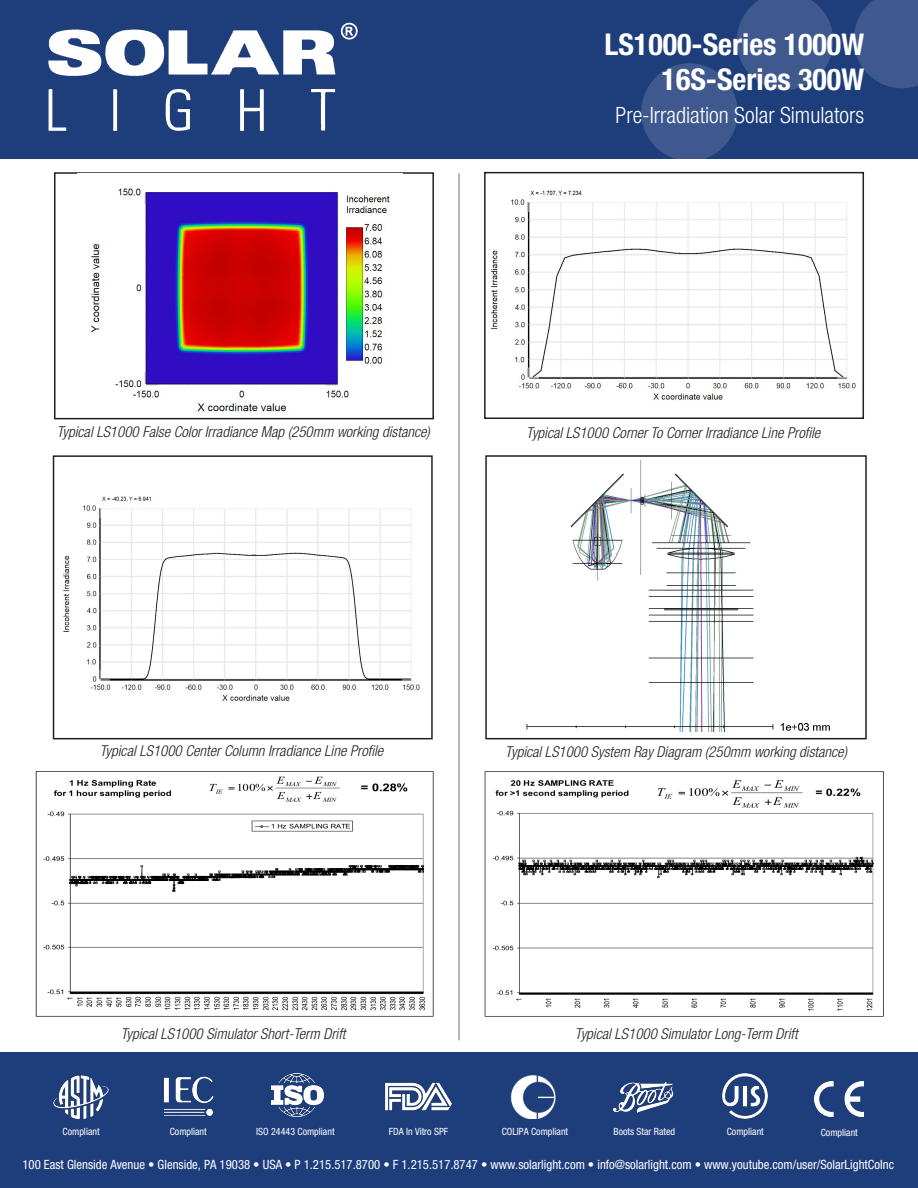
<style>
.page{position:relative;width:918px;height:1188px;background:#fff}
.page>*{position:absolute;margin:0;border:0;box-sizing:border-box;transform-origin:0 0}
.t1{font:700 condensed 30px "Helvetica Neue";color:#fff}
.t2{font:300 condensed 22.5px "Helvetica Neue";color:#fff}
.t3{font:italic 300 condensed 15px "Helvetica Neue";color:#231f20}
.t4{font:condensed 12.75px "Helvetica Neue";color:#fff}
.t5{font:condensed 9.9px "Helvetica Neue";color:#fff}
</style>
<div class="page">
<div style="left:0;top:0;width:918px;height:159px;background:#1e3d7b"></div>
<svg style="left:614px;top:0;width:304px;height:172px"></svg>
<img style="left:48px;top:22px;width:310px;height:109px">
<hr style="left:459px;top:173px;width:1px;height:867px;background:#6c6d70">
<img style="left:491px;top:190px;width:365px;height:211px">
<img style="left:52px;top:491px;width:369px;height:218px">
<div style="left:54px;top:172px;width:380px;height:247px;border:2px solid #231f20"></div>
<div style="left:53px;top:455px;width:380px;height:284px;border:2px solid #231f20"></div>
<img style="left:526px;top:460px;width:304px;height:271px">
<div style="left:484px;top:172px;width:380px;height:247px;border:2px solid #231f20"></div>
<img style="left:78px;top:174px;width:324px;height:239px">
<div style="left:485px;top:455px;width:382px;height:284px;border:2px solid #231f20"></div>
<div style="left:0;top:1052px;width:918px;height:136px;background:#1e3d7b"></div>
<img style="left:272px;top:1074px;width:52px;height:43px">
<img style="left:385px;top:1082px;width:67px;height:29px">
<img style="left:510px;top:1075px;width:46px;height:43px">
<img style="left:612px;top:1082px;width:62px;height:31px">
<img style="left:163px;top:1076px;width:51px;height:40px">
<img style="left:722px;top:1073px;width:46px;height:46px">
<img style="left:814px;top:1081px;width:49px;height:35px">
<img style="left:53px;top:1075px;width:55px;height:45px">
<img style="left:35px;top:771px;width:399px;height:246px">
<img style="left:484px;top:771px;width:400px;height:246px">
<p class="t1" style="left:605px;top:26px;width:261px">LS1000-Series 1000W</p>
<p class="t1" style="left:662px;top:61px;width:204px">16S-Series 300W</p>
<p class="t2" style="left:616px;top:102px;width:250px">Pre-Irradiation Solar Simulators</p>
<p class="t3" style="left:57px;top:423px;width:375px">Typical LS1000 False Color Irradiance Map (250mm working distance)</p>
<p class="t3" style="left:526px;top:424px;width:296px">Typical LS1000 Corner To Corner Irradiance Line Profile</p>
<p class="t3" style="left:100px;top:742px;width:285px">Typical LS1000 Center Column Irradiance Line Profile</p>
<p class="t3" style="left:505px;top:743px;width:343px">Typical LS1000 System Ray Diagram (250mm working distance)</p>
<p class="t3" style="left:121px;top:1025px;width:226px">Typical LS1000 Simulator Short-Term Drift</p>
<p class="t3" style="left:575px;top:1025px;width:224px">Typical LS1000 Simulator Long-Term Drift</p>
<p class="t5" style="left:63px;top:1126px;width:39px">Compliant</p>
<p class="t5" style="left:170px;top:1126px;width:39px">Compliant</p>
<p class="t5" style="left:256px;top:1126px;width:80px">ISO 24443 Compliant</p>
<p class="t5" style="left:389px;top:1126px;width:61px">FDA In Vitro SPF</p>
<p class="t5" style="left:502px;top:1126px;width:68px">COLIPA Compliant</p>
<p class="t5" style="left:614px;top:1126px;width:63px">Boots Star Rated</p>
<p class="t5" style="left:727px;top:1126px;width:39px">Compliant</p>
<p class="t5" style="left:821px;top:1126px;width:39px">Compliant</p>
<p class="t4" style="left:22px;top:1157px;width:873px">100 East Glenside Avenue • Glenside, PA 19038 • USA • P 1.215.517.8700 • F 1.215.517.8747 • www.solarlight.com • info@solarlight.com • www.youtube.com/user/SolarLightCoInc</p>
</div>
